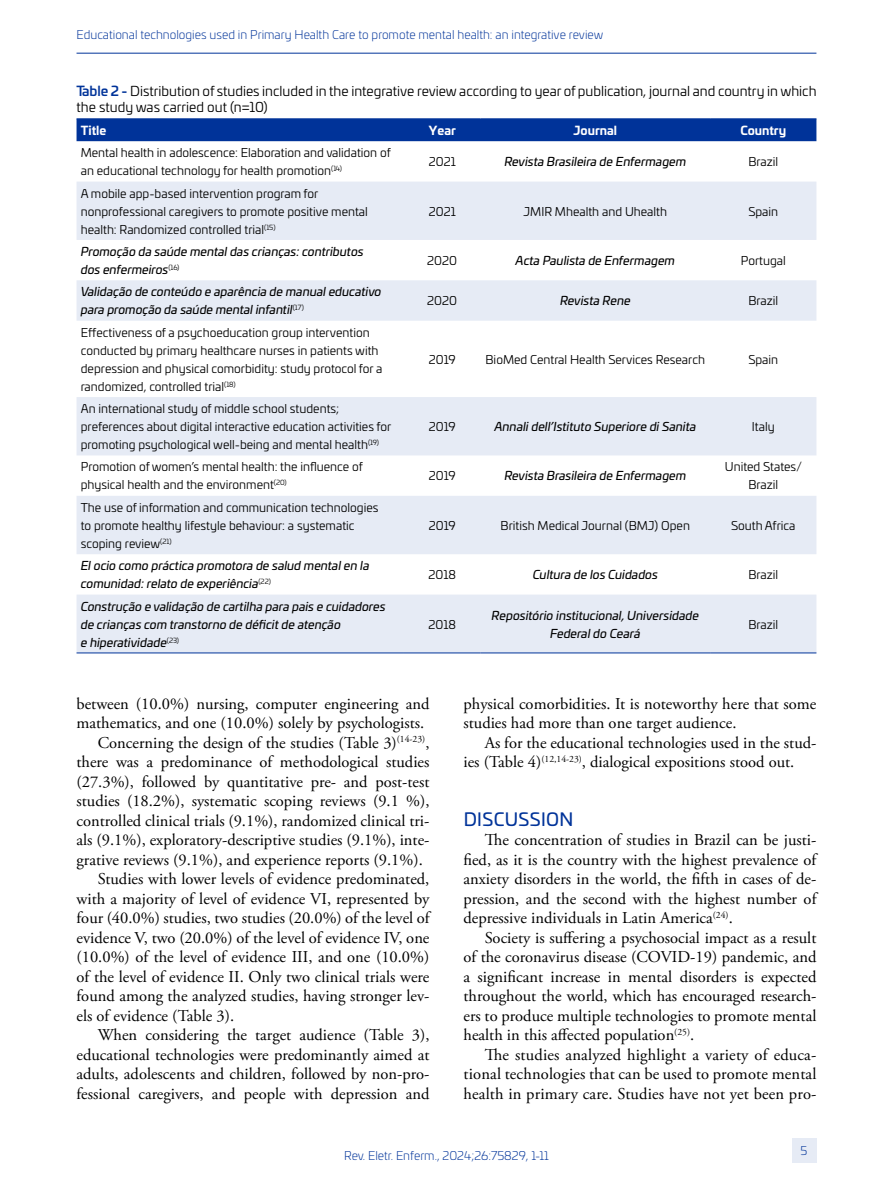
<style>
.page{position:relative;width:893px;height:1191px;background:#fff}
.page>*{position:absolute;margin:0;border:0;box-sizing:border-box;transform-origin:0 0}
.t1{font:18px "Univia Pro";letter-spacing:.02em;color:#039}
.t2{font:16.5px/19.5px "Adobe Garamond Pro";color:#000;text-align:justify}
.t3{font:13.5px/16.2px "Univia Pro";color:#000}
.t4{font:12px/18px "Univia Pro";color:#000}
.t5{font:italic 12px/18px "Univia Pro";color:#000}
.t6{font:300 12px "Univia Pro";color:#039}
.t7{font:700 12px "Univia Pro";color:#fff}
.s1{font-weight:500;color:#039}
</style>
<div class="page">
<div style="left:792px;top:1138px;width:24px;height:25px;background:#e6ebf5"></div>
<hr style="left:77px;top:53px;width:739px;height:1px;background:#039">
<div style="left:77px;top:119px;width:739px;height:22px;background:#039"></div>
<svg style="left:77px;top:182px;width:739px;height:470px;fill:#e6ebf5"></svg>
<hr style="left:77px;top:118px;width:327px;height:1px;background:#039">
<hr style="left:404px;top:118px;width:76px;height:1px;background:#039">
<hr style="left:480px;top:118px;width:230px;height:1px;background:#039">
<hr style="left:710px;top:118px;width:106px;height:1px;background:#039">
<hr style="left:77px;top:652px;width:327px;height:1px;background:#039">
<hr style="left:404px;top:652px;width:76px;height:1px;background:#039">
<hr style="left:480px;top:652px;width:230px;height:1px;background:#039">
<hr style="left:710px;top:652px;width:106px;height:1px;background:#039">
<p class="t6" style="left:77px;top:26px;width:528px">Educational technologies used in Primary Health Care to promote mental health: an integrative review</p>
<p class="t3" style="left:77px;top:82px;width:741px"><span class="s1">Table 2 -</span> Distribution of studies included in the integrative review according to year of publication, journal and country in which the study was carried out (n=10)</p>
<p class="t7" style="left:81px;top:121px;width:27px">Title</p>
<p class="t7" style="left:429px;top:121px;width:29px">Year</p>
<p class="t7" style="left:573px;top:121px;width:45px">Journal</p>
<p class="t7" style="left:740px;top:121px;width:47px">Country</p>
<p class="t4" style="left:81px;top:143px;width:312px">Mental health in adolescence: Elaboration and validation of an educational technology for health promotion<sup>(14)</sup></p>
<p class="t4" style="left:429px;top:152px;width:29px">2021</p>
<p class="t5" style="left:504px;top:152px;width:183px">Revista Brasileira de Enfermagem</p>
<p class="t4" style="left:748px;top:152px;width:31px">Brazil</p>
<p class="t4" style="left:81px;top:184px;width:289px">A mobile app-based intervention program for nonprofessional caregivers to promote positive mental health: Randomized controlled trial<sup>(15)</sup></p>
<p class="t4" style="left:429px;top:202px;width:29px">2021</p>
<p class="t4" style="left:524px;top:202px;width:145px">JMIR Mhealth and Uhealth</p>
<p class="t4" style="left:748px;top:202px;width:31px">Spain</p>
<p class="t5" style="left:81px;top:242px;width:284px">Promoção da saúde mental das crianças: contributos dos enfermeiros<sup>(16)</sup></p>
<p class="t4" style="left:427px;top:251px;width:31px">2020</p>
<p class="t5" style="left:516px;top:251px;width:161px">Acta Paulista de Enfermagem</p>
<p class="t4" style="left:741px;top:251px;width:47px">Portugal</p>
<p class="t5" style="left:81px;top:282px;width:302px">Validação de conteúdo e aparência de manual educativo para promoção da saúde mental infantil<sup>(17)</sup></p>
<p class="t4" style="left:427px;top:291px;width:31px">2020</p>
<p class="t5" style="left:560px;top:291px;width:72px">Revista Rene</p>
<p class="t4" style="left:748px;top:291px;width:31px">Brazil</p>
<p class="t4" style="left:81px;top:323px;width:303px">Effectiveness of a psychoeducation group intervention conducted by primary healthcare nurses in patients with depression and physical comorbidity: study protocol for a randomized, controlled trial<sup>(18)</sup></p>
<p class="t4" style="left:429px;top:350px;width:28px">2019</p>
<p class="t4" style="left:486px;top:350px;width:221px">BioMed Central Health Services Research</p>
<p class="t4" style="left:748px;top:350px;width:31px">Spain</p>
<p class="t4" style="left:81px;top:399px;width:312px">An international study of middle school students; preferences about digital interactive education activities for promoting psychological well-being and mental health<sup>(19)</sup></p>
<p class="t4" style="left:429px;top:417px;width:28px">2019</p>
<p class="t5" style="left:494px;top:417px;width:203px">Annali dell’Istituto Superiore di Sanita</p>
<p class="t4" style="left:752px;top:417px;width:24px">Italy</p>
<p class="t4" style="left:81px;top:457px;width:284px">Promotion of women’s mental health: the influence of physical health and the environment<sup>(20)</sup></p>
<p class="t4" style="left:429px;top:466px;width:28px">2019</p>
<p class="t5" style="left:504px;top:466px;width:183px">Revista Brasileira de Enfermagem</p>
<p class="t4" style="left:725px;top:457px;width:78px;text-align:center">United States/<br>Brazil</p>
<p class="t4" style="left:81px;top:498px;width:299px">The use of information and communication technologies to promote healthy lifestyle behaviour: a systematic scoping review<sup>(21)</sup></p>
<p class="t4" style="left:429px;top:516px;width:28px">2019</p>
<p class="t4" style="left:501px;top:516px;width:191px">British Medical Journal (BMJ) Open</p>
<p class="t4" style="left:731px;top:516px;width:66px">South Africa</p>
<p class="t5" style="left:81px;top:556px;width:290px">El ocio como práctica promotora de salud mental en la comunidad: relato de experiência<sup>(22)</sup></p>
<p class="t4" style="left:428px;top:565px;width:29px">2018</p>
<p class="t5" style="left:533px;top:565px;width:127px">Cultura de los Cuidados</p>
<p class="t4" style="left:748px;top:565px;width:31px">Brazil</p>
<p class="t5" style="left:81px;top:596px;width:306px">Construção e validação de cartilha para pais e cuidadores de crianças com transtorno de déficit de atenção<br>e hiperatividade<sup>(23)</sup></p>
<p class="t4" style="left:428px;top:614px;width:29px">2018</p>
<p class="t5" style="left:492px;top:605px;width:209px;text-align:center">Repositório institucional, Universidade<br>Federal do Ceará</p>
<p class="t4" style="left:748px;top:614px;width:31px">Brazil</p>
<p class="t2" style="left:77px;top:694px;width:354px">between (10.0%) nursing, computer engineering and</p>
<p class="t2" style="left:77px;top:713px;width:349px">mathematics, and one (10.0%) solely by psychologists.</p>
<p class="t2" style="left:98px;top:733px;width:333px">Concerning the design of the studies (Table 3)<sup>(14-23)</sup>,</p>
<p class="t2" style="left:77px;top:752px;width:354px">there was a predominance of methodological studies</p>
<p class="t2" style="left:77px;top:772px;width:354px">(27.3%), followed by quantitative pre- and post-test</p>
<p class="t2" style="left:77px;top:791px;width:354px">studies (18.2%), systematic scoping reviews (9.1 %),</p>
<p class="t2" style="left:77px;top:811px;width:354px">controlled clinical trials (9.1%), randomized clinical tri-</p>
<p class="t2" style="left:77px;top:830px;width:354px">als (9.1%), exploratory-descriptive studies (9.1%), inte-</p>
<p class="t2" style="left:77px;top:850px;width:348px">grative reviews (9.1%), and experience reports (9.1%).</p>
<p class="t2" style="left:98px;top:870px;width:333px">Studies with lower levels of evidence predominated,</p>
<p class="t2" style="left:77px;top:889px;width:354px">with a majority of level of evidence VI, represented by</p>
<p class="t2" style="left:77px;top:909px;width:354px">four (40.0%) studies, two studies (20.0%) of the level of</p>
<p class="t2" style="left:77px;top:928px;width:354px">evidence V, two (20.0%) of the level of evidence IV, one</p>
<p class="t2" style="left:77px;top:948px;width:354px">(10.0%) of the level of evidence III, and one (10.0%)</p>
<p class="t2" style="left:77px;top:967px;width:354px">of the level of evidence II. Only two clinical trials were</p>
<p class="t2" style="left:77px;top:987px;width:354px">found among the analyzed studies, having stronger lev-</p>
<p class="t2" style="left:77px;top:1006px;width:159px">els of evidence (Table 3).</p>
<p class="t2" style="left:98px;top:1026px;width:333px">When considering the target audience (Table 3),</p>
<p class="t2" style="left:77px;top:1045px;width:354px">educational technologies were predominantly aimed at</p>
<p class="t2" style="left:77px;top:1065px;width:354px">adults, adolescents and children, followed by non-pro-</p>
<p class="t2" style="left:77px;top:1084px;width:354px">fessional caregivers, and people with depression and</p>
<p class="t2" style="left:463px;top:694px;width:354px">physical comorbidities. It is noteworthy here that some studies had more than one target audience.</p>
<p class="t2" style="left:463px;top:733px;width:354px;text-indent:21px">As for the educational technologies used in the stud&shy;ies (Table 4)<sup>(12,14-23)</sup>, dialogical expositions stood out.</p>
<p class="t1" style="left:464px;top:805px;width:111px">DISCUSSION</p>
<p class="t2" style="left:463px;top:830px;width:354px;text-indent:21px">The concentration of studies in Brazil can be justi&shy;fied, as it is the country with the highest prevalence of anxiety disorders in the world, the fifth in cases of de&shy;pression, and the second with the highest number of depressive individuals in Latin America<sup>(24)</sup>.</p>
<p class="t2" style="left:463px;top:928px;width:354px;text-indent:21px">Society is suffering a psychosocial impact as a result of the coronavirus disease (COVID-19) pandemic, and a significant increase in mental disorders is expected throughout the world, which has encouraged research&shy;ers to produce multiple technologies to promote mental health in this affected population<sup>(25)</sup>.</p>
<p class="t2" style="left:463px;top:1045px;width:354px;text-indent:21px">The studies analyzed highlight a variety of educa&shy;tional technologies that can be used to promote mental health in primary care. Studies have not yet been pro-</p>
<p class="t6" style="left:344px;top:1147px;width:206px">Rev. Eletr. Enferm., 2024;26:75829, 1-11</p>
<p class="t6" style="left:801px;top:1142px;width:8px">5</p>
</div>
